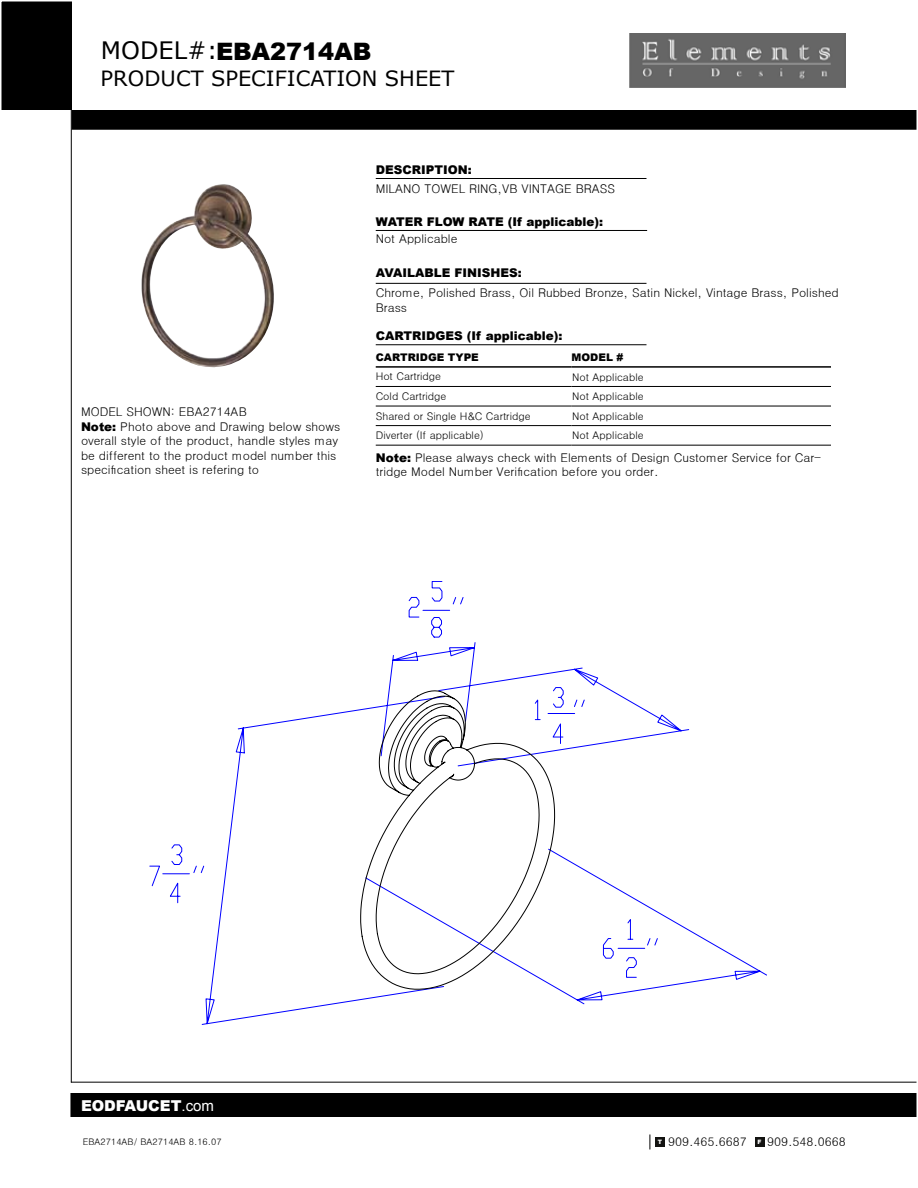
<style>
.page{position:relative;width:918px;height:1188px;background:#fff}
.page>*{position:absolute;margin:0;border:0;box-sizing:border-box;transform-origin:0 0}
.t1{font:900 24px "Arial";color:#000}
.t2{font:21px "Verdana";color:#000}
.t3{font:900 15px "Arial";color:#fff}
.t4{font:12px/14.4px "Dotum";color:#000}
.t5{font:900 12px "Arial";color:#000}
.t6{font:10.5px/19.5px "Dotum";color:#000}
.t7{font:900 10.5px "Arial";color:#000}
.t8{font:9px "Dotum";color:#000}
.t9{font:900 6px "Arial";color:#fff}
.s1{font-family:"Verdana";font-weight:400}
.s2{font-family:"Arial";font-weight:900}
.s3{font-weight:400}
</style>
<div class="page">
<svg style="left:650px;top:1134px;width:1px;height:15px"></svg>
<div style="left:655px;top:1137px;width:10px;height:9px;background:#131311"></div>
<div style="left:755px;top:1137px;width:9px;height:9px;background:#131311"></div>
<div style="left:0;top:0;width:72px;height:110px;background:#000"></div>
<hr style="left:71px;top:87px;width:1px;height:996px;background:#000">
<div style="left:71px;top:1094px;width:846px;height:22px;background:#000"></div>
<div style="left:70px;top:1093px;width:848px;height:24px;border:2px solid #000"></div>
<hr style="left:71px;top:1082px;width:847px;height:1px;background:#000">
<img style="left:630px;top:33px;width:216px;height:54px">
<div style="left:72px;top:111px;width:845px;height:18px;background:#000"></div>
<div style="left:72px;top:110px;width:846px;height:20px;border:2px solid #000"></div>
<hr style="left:376px;top:178px;width:270px;height:1px;background:#000">
<hr style="left:376px;top:230px;width:271px;height:1px;background:#000">
<hr style="left:376px;top:283px;width:270px;height:1px;background:#000">
<hr style="left:376px;top:344px;width:270px;height:1px;background:#000">
<hr style="left:376px;top:366px;width:196px;height:2px;background:#000">
<hr style="left:572px;top:366px;width:259px;height:2px;background:#000">
<hr style="left:376px;top:386px;width:196px;height:1px;background:#000">
<hr style="left:572px;top:386px;width:259px;height:1px;background:#000">
<hr style="left:376px;top:406px;width:196px;height:1px;background:#000">
<hr style="left:572px;top:406px;width:259px;height:1px;background:#000">
<hr style="left:376px;top:425px;width:196px;height:1px;background:#000">
<hr style="left:572px;top:425px;width:259px;height:1px;background:#000">
<hr style="left:376px;top:445px;width:196px;height:1px;background:#000">
<hr style="left:572px;top:445px;width:259px;height:1px;background:#000">
<img style="left:141px;top:184px;width:133px;height:184px">
<svg style="left:150px;top:581px;width:617px;height:444px"></svg>
<svg style="left:360px;top:690px;width:195px;height:300px"></svg>
<svg style="left:917px;top:110px;width:1px;height:1007px"></svg>
<h1 class="t1" style="left:101px;top:34px;width:272px"><span class="s1">MODEL#:</span>EBA2714AB</h1>
<h2 class="t2" style="left:101px;top:65px;width:355px">PRODUCT SPECIFICATION SHEET</h2>
<p class="t5" style="left:376px;top:161px;width:97px">DESCRIPTION:</p>
<p class="t4" style="left:376px;top:181px;width:241px">MILANO TOWEL RING,VB VINTAGE BRASS</p>
<p class="t5" style="left:376px;top:213px;width:229px">WATER FLOW RATE (If applicable):</p>
<p class="t5" style="left:376px;top:264px;width:147px">AVAILABLE FINISHES:</p>
<p class="t4" style="left:376px;top:231px;width:83px">Not Applicable</p>
<p class="t4" style="left:81px;top:405px;width:261px">MODEL SHOWN: EBA2714AB<br><span class="s2">Note:</span> Photo above and Drawing below shows overall style of the product, handle styles may be different to the product model number this specification sheet is refering to</p>
<p class="t4" style="left:376px;top:286px;width:464px">Chrome, Polished Brass, Oil Rubbed Bronze, Satin Nickel, Vintage Brass, Polished<br>Brass</p>
<p class="t5" style="left:376px;top:327px;width:188px">CARTRIDGES (If applicable):</p>
<p class="t7" style="left:376px;top:350px;width:105px">CARTRIDGE TYPE</p>
<p class="t7" style="left:572px;top:350px;width:53px">MODEL #</p>
<p class="t6" style="left:376px;top:367px;width:156px">Hot Cartridge<br>Cold Cartridge<br>Shared or Single H&amp;C Cartridge<br>Diverter (If applicable)</p>
<p class="t4" style="left:376px;top:450px;width:447px"><span class="s2">Note:</span> Please always check with Elements of Design Customer Service for Car&shy;tridge Model Number Verification before you order.</p>
<p class="t6" style="left:572px;top:367px;width:73px;text-align:justify">Not Applicable Not Applicable Not Applicable Not Applicable</p>
<p class="t3" style="left:81px;top:1095px;width:135px">EODFAUCET<span class="s3">.com</span></p>
<p class="t8" style="left:83px;top:1137px;width:140px">EBA2714AB/ BA2714AB 8.16.07</p>
<p class="t4" style="left:658px;top:1134px;width:91px"><sup>T</sup> 909.465.6687</p>
<p class="t4" style="left:767px;top:1134px;width:80px">909.548.0668</p>
<p class="t9" style="left:758px;top:1137px;width:6px">F</p>
</div>
